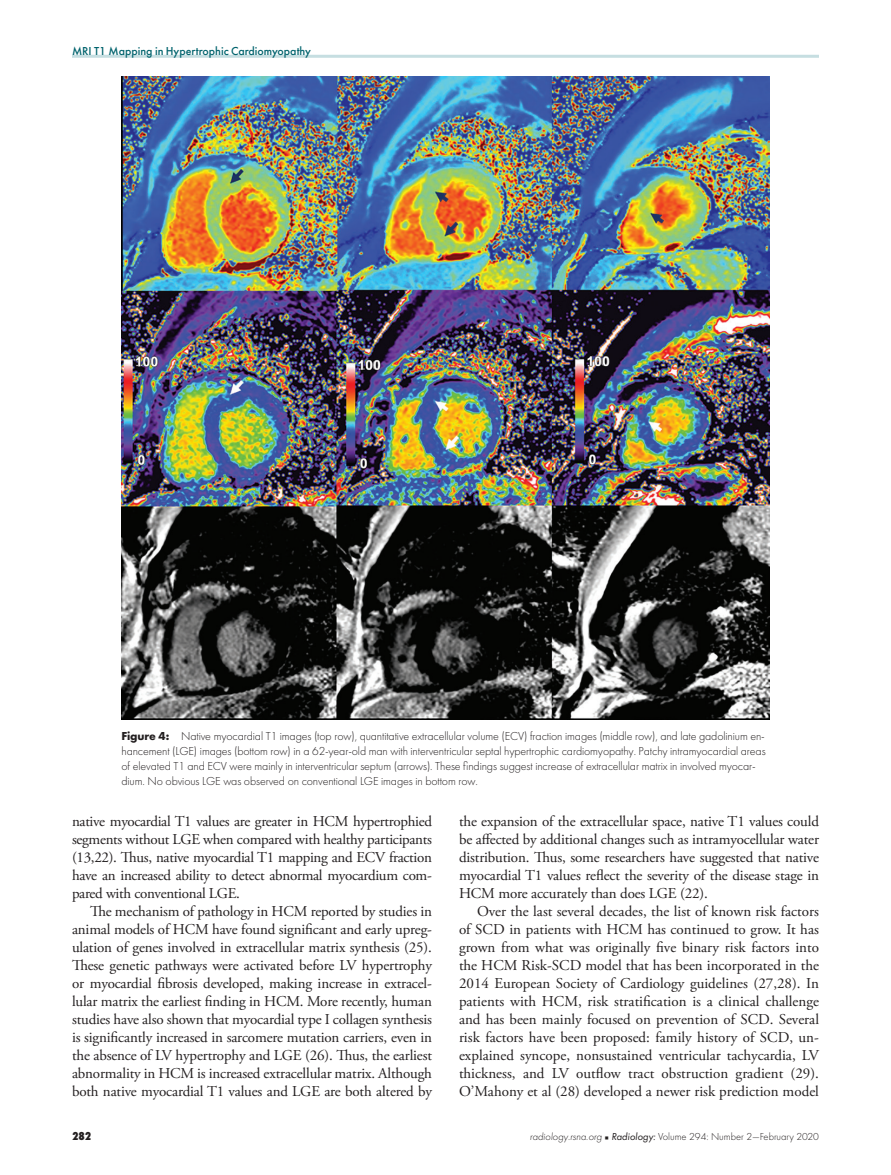
<style>
.page{position:relative;width:891px;height:1175px;background:#fff}
.page>*{position:absolute;margin:0;border:0;box-sizing:border-box;transform-origin:0 0}
.t1{font:15px/18px "Adobe Garamond Pro";letter-spacing:-.01em;color:#231f20;text-align:justify}
.t2{font:300 12px/15px "Futura PT";letter-spacing:-.01em;color:#231f20}
.t3{font:500 12px "Futura PT";color:#00636d}
.t4{font:800 12px "Futura PT Cond";color:#231f20}
.t5{font:300 10.5px "Futura PT";color:#231f20}
.s1{font-weight:700}
.s2{font-style:italic}
.s3{font-family:"Universal Newswith Comm Pi";font-weight:400;font-size:6px}
.s4{font-weight:400;font-style:italic}
</style>
<div class="page">
<hr style="left:72px;top:55px;width:747px;height:3px;background:#c6dee1">
<img style="left:122px;top:76px;width:648px;height:643px">
<p class="t3" style="left:72px;top:44px;width:240px">MRI T1 Mapping in Hypertrophic Cardiomyopathy</p>
<p class="t2" style="left:122px;top:729px;width:646px"><span class="s1">Figure 4:</span> Native myocardial T1 images (top row), quantitative extracellular volume (ECV) fraction images (middle row), and late gadolinium en&shy;hancement (LGE) images (bottom row) in a 62-year-old man with interventricular septal hypertrophic cardiomyopathy. Patchy intramyocardial areas of elevated T1 and ECV were mainly in interventricular septum (arrows). These findings suggest increase of extracellular matrix in involved myocar&shy;dium. No obvious LGE was observed on conventional LGE images in bottom row.</p>
<p class="t1" style="left:72px;top:813px;width:362px">native myocardial T1 values are greater in HCM hypertrophied segments without LGE when compared with healthy participants (13,22). Thus, native myocardial T1 mapping and ECV fraction have an increased ability to detect abnormal myocardium com&shy;pared with conventional LGE.</p>
<p class="t1" style="left:72px;top:903px;width:362px;text-indent:18px">The mechanism of pathology in HCM reported by studies in animal models of HCM have found significant and early upreg&shy;ulation of genes involved in extracellular matrix synthesis (25).<br>These genetic pathways were activated before LV hypertrophy or myocardial fibrosis developed, making increase in extracel&shy;lular matrix the earliest finding in HCM. More recently, human studies have also shown that myocardial type I collagen synthesis is significantly increased in sarcomere mutation carriers, even in the absence of LV hypertrophy and LGE (26). Thus, the earliest abnormality in HCM is increased extracellular matrix. Although both native myocardial T1 values and LGE are both altered by</p>
<p class="t1" style="left:459px;top:813px;width:362px">the expansion of the extracellular space, native T1 values could be affected by additional changes such as intramyocellular water distribution. Thus, some researchers have suggested that native myocardial T1 values reflect the severity of the disease stage in HCM more accurately than does LGE (22).</p>
<p class="t1" style="left:459px;top:903px;width:362px;text-indent:18px">Over the last several decades, the list of known risk factors of SCD in patients with HCM has continued to grow. It has grown from what was originally five binary risk factors into the HCM Risk-SCD model that has been incorporated in the 2014 European Society of Cardiology guidelines (27,28). In patients with HCM, risk stratification is a clinical challenge and has been mainly focused on prevention of SCD. Several risk factors have been proposed: family history of SCD, un&shy;explained syncope, nonsustained ventricular tachycardia, LV thickness, and LV outflow tract obstruction gradient (29).<br>O’Mahony et al (28) developed a newer risk prediction model</p>
<p class="t4" style="left:72px;top:1129px;width:21px">282</p>
<p class="t5" style="left:530px;top:1131px;width:291px"><span class="s2">radiology.rsna.org</span> <span class="s3">n</span> <span class="s4">Radiology:</span> Volume 294: Number 2—February 2020</p>
</div>
